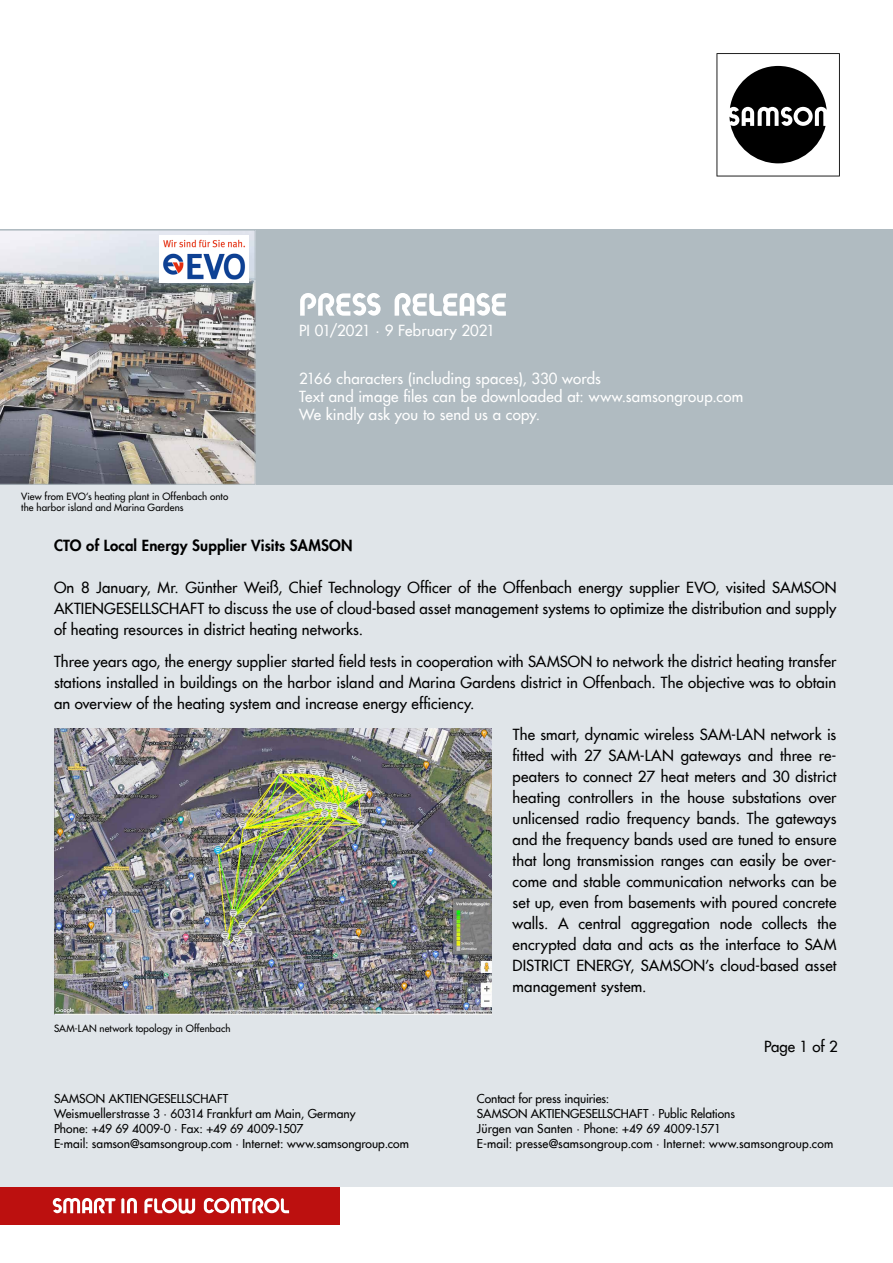
<style>
.page{position:relative;width:893px;height:1263px;background:#fff}
.page>*{position:absolute;margin:0;border:0;box-sizing:border-box;transform-origin:0 0}
.t1{font:500 15px/21px "Futura Com";letter-spacing:.01em;color:#000;text-align:justify}
.t2{font:500 15px/18px "Futura Com";letter-spacing:.015em;color:#fff}
.t3{font:800 15px "Futura Com";letter-spacing:.01em;color:#000}
.t4{font:500 12px/15px "Futura Com";letter-spacing:.005em;color:#000}
.t5{font:9.75px/11.7px "Futura";letter-spacing:.01em;color:#000}
</style>
<div class="page">
<div style="left:0;top:1186px;width:340px;height:39px;background:#bc100f"></div>
<div style="left:0;top:485px;width:893px;height:701px;background:#e0e5e9"></div>
<div style="left:0;top:230px;width:893px;height:255px;background:#b0bbc1"></div>
<svg style="left:716px;top:53px;width:124px;height:123px"></svg>
<svg style="left:53px;top:1198px;width:84px;height:15px"></svg>
<svg style="left:204px;top:1198px;width:85px;height:15px"></svg>
<svg style="left:144px;top:1198px;width:51px;height:16px"></svg>
<img style="left:0;top:230px;width:256px;height:255px">
<div style="left:159px;top:235px;width:90px;height:48px;background:#fff"></div>
<img style="left:163px;top:239px;width:82px;height:40px">
<svg style="left:300px;top:293px;width:81px;height:23px"></svg>
<svg style="left:395px;top:293px;width:111px;height:23px"></svg>
<img style="left:54px;top:728px;width:437px;height:287px">
<p class="t5" style="left:21px;top:490px;width:209px">View from EVO‘s heating plant in Offenbach onto the harbor island and Marina Gardens</p>
<p class="t2" style="left:299px;top:321px;width:198px">PI 01/2021 · 9 February 2021</p>
<p class="t2" style="left:299px;top:369px;width:446px">2166 characters (including spaces), 330 words<br>Text and image files can be downloaded at: www.samsongroup.com<br>We kindly ask you to send us a copy.</p>
<p class="t3" style="left:54px;top:534px;width:300px">CTO of Local Energy Supplier Visits SAMSON</p>
<p class="t1" style="left:54px;top:576px;width:784px">On 8 January, Mr. Günther Weiß, Chief Technology Officer of the Offenbach energy supplier EVO, visited SAMSON AKTIENGESELLSCHAFT to discuss the use of cloud-based asset management systems to optimize the distribution and supply of heating resources in district heating networks.</p>
<p class="t1" style="left:54px;top:650px;width:784px">Three years ago, the energy supplier started field tests in cooperation with SAMSON to network the district heating transfer stations installed in buildings on the harbor island and Marina Gardens district in Offenbach. The objective was to obtain an overview of the heating system and increase energy efficiency.</p>
<p class="t1" style="left:513px;top:723px;width:325px">The smart, dynamic wireless SAM-LAN network is fitted with 27 SAM-LAN gateways and three re&shy;peaters to connect 27 heat meters and 30 district heating controllers in the house substations over unlicensed radio frequency bands. The gateways and the frequency bands used are tuned to ensure that long transmission ranges can easily be over&shy;come and stable communication networks can be set up, even from basements with poured concrete walls. A central aggregation node collects the encrypted data and acts as the interface to SAM DISTRICT ENERGY, SAMSON’s cloud-based asset management system.</p>
<p class="t5" style="left:54px;top:1022px;width:178px">SAM-LAN network topology in Offenbach</p>
<p class="t1" style="left:764px;top:1035px;width:75px">Page 1 of 2</p>
<p class="t4" style="left:54px;top:1091px;width:357px">SAMSON AKTIENGESELLSCHAFT<br>Weismuellerstrasse 3 · 60314 Frankfurt am Main, Germany<br>Phone: +49 69 4009-0 · Fax: +49 69 4009-1507<br>E-mail: samson@samsongroup.com · Internet: www.samsongroup.com</p>
<p class="t4" style="left:477px;top:1091px;width:358px">Contact for press inquiries:<br>SAMSON AKTIENGESELLSCHAFT · Public Relations<br>Jürgen van Santen · Phone: +49 69 4009-1571<br>E-mail: presse@samsongroup.com · Internet: www.samsongroup.com</p>
</div>
